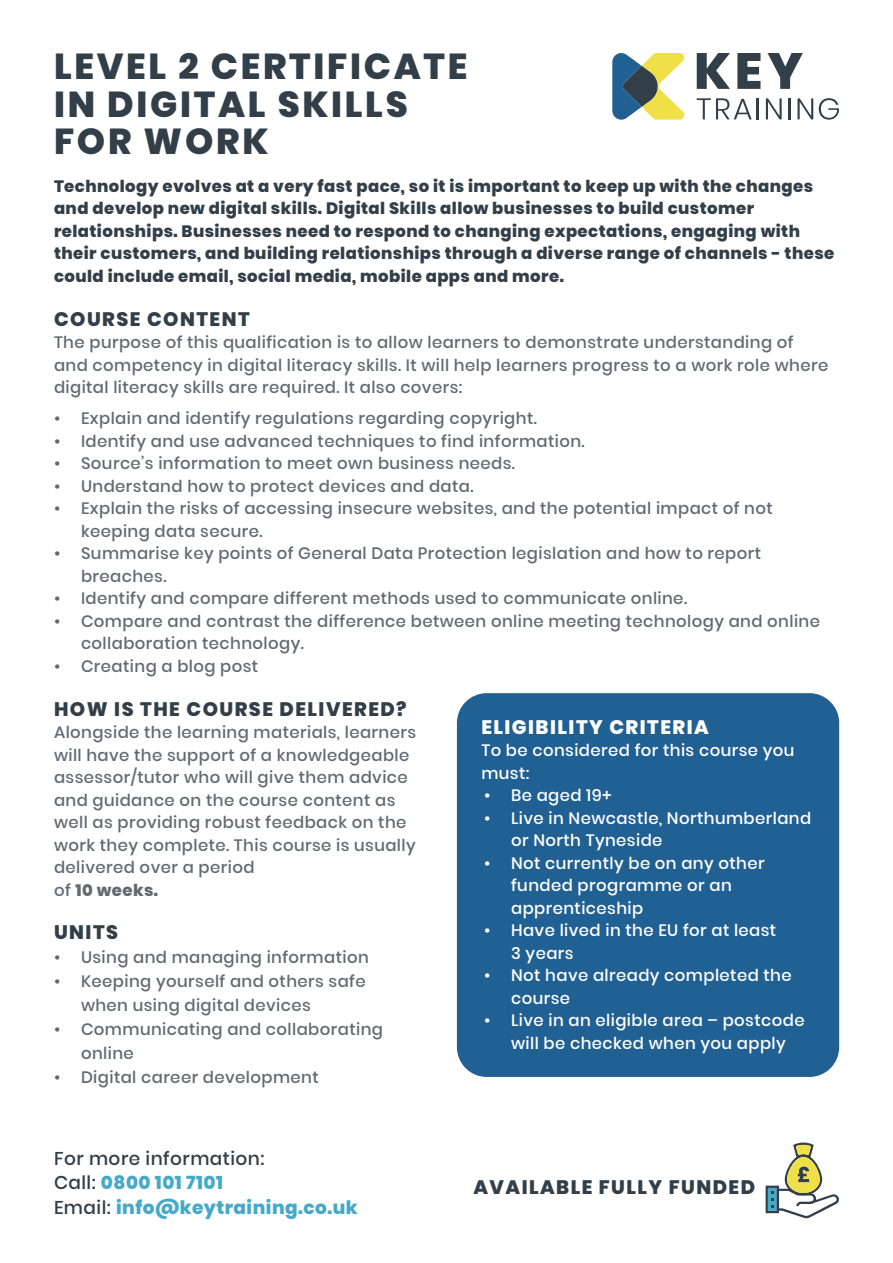
<style>
.page{position:relative;width:893px;height:1263px;background:#fff}
.page>*{position:absolute;margin:0;border:0;box-sizing:border-box;transform-origin:0 0}
.t1{font:800 36px/37.5px "Poppins";letter-spacing:.075em;color:#323e48}
.t2{font:800 19.5px "Poppins";letter-spacing:.075em;color:#323e48}
.t3{font:800 19.5px "Poppins";letter-spacing:.075em;color:#fff}
.t4{font:800 18.45px "Poppins";letter-spacing:.025em;color:#45a9c8}
.t5{font:500 18.45px "Poppins";letter-spacing:.025em;color:#323e48}
.t6{font:500 16.5px/22.5px "Poppins";letter-spacing:.025em;color:#646971}
.t7{font:800 16.5px/22.5px "Poppins";letter-spacing:.025em;color:#323e48}
.t8{font:500 16.5px/22.5px "Poppins";letter-spacing:.025em;color:#fff}
.s1{font-weight:800}
.s2{font-weight:500;color:#323e48}
</style>
<div class="page">
<svg style="left:766px;top:1142px;width:73px;height:76px"></svg>
<div style="left:457px;top:693px;width:382px;height:384px;background:#216093;border-radius:30px"></div>
<svg style="left:697px;top:53px;width:33px;height:36px"></svg>
<svg style="left:737px;top:53px;width:23px;height:36px"></svg>
<svg style="left:767px;top:53px;width:36px;height:36px"></svg>
<svg style="left:612px;top:53px;width:73px;height:67px"></svg>
<svg style="left:697px;top:98px;width:55px;height:21px"></svg>
<hr style="left:757px;top:98px;width:2px;height:21px;background:#323e48">
<svg style="left:766px;top:98px;width:16px;height:21px"></svg>
<hr style="left:788px;top:98px;width:3px;height:21px;background:#323e48">
<svg style="left:797px;top:98px;width:16px;height:21px"></svg>
<svg style="left:819px;top:98px;width:20px;height:22px"></svg>
<p class="t1" style="left:54px;top:48px;width:415px">LEVEL 2 CERTIFICATE<br>IN DIGITAL SKILLS<br>FOR WORK</p>
<p class="t7" style="left:54px;top:175px;width:782px">Technology evolves at a very fast pace, so it is important to keep up with the changes and develop new digital skills. Digital Skills allow businesses to build customer relationships. Businesses need to respond to changing expectations, engaging with their customers, and building relationships through a diverse range of channels - these could include email, social media, mobile apps and more.</p>
<p class="t2" style="left:54px;top:307px;width:197px">COURSE CONTENT</p>
<p class="t6" style="left:54px;top:331px;width:776px">The purpose of this qualification is to allow learners to demonstrate understanding of and competency in digital literacy skills. It will help learners progress to a work role where digital literacy skills are required. It also covers:</p>
<p class="t6" style="left:54px;top:407px;width:484px">• Explain and identify regulations regarding copyright.</p>
<p class="t6" style="left:54px;top:430px;width:532px">• Identify and use advanced techniques to find information.</p>
<p class="t6" style="left:54px;top:452px;width:463px">• Source’s information to meet own business needs.</p>
<p class="t6" style="left:54px;top:475px;width:421px">• Understand how to protect devices and data.</p>
<p class="t6" style="left:81px;top:497px;width:693px;text-indent:-27px">• Explain the risks of accessing insecure websites, and the potential impact of not keeping data secure.</p>
<p class="t6" style="left:81px;top:542px;width:682px;text-indent:-27px">• Summarise key points of General Data Protection legislation and how to report breaches.</p>
<p class="t6" style="left:54px;top:587px;width:635px">• Identify and compare different methods used to communicate online.</p>
<p class="t6" style="left:81px;top:610px;width:740px;text-indent:-27px">• Compare and contrast the difference between online meeting technology and online collaboration technology.</p>
<p class="t6" style="left:54px;top:655px;width:206px">• Creating a blog post</p>
<p class="t2" style="left:54px;top:697px;width:354px">HOW IS THE COURSE DELIVERED?</p>
<p class="t6" style="left:54px;top:721px;width:364px">Alongside the learning materials, learners will have the support of a knowledgeable assessor/tutor who will give them advice and guidance on the course content as well as providing robust feedback on the work they complete. This course is usually delivered over a period<br>of <span class="s1">10 weeks.</span></p>
<p class="t2" style="left:54px;top:921px;width:66px">UNITS</p>
<p class="t6" style="left:54px;top:946px;width:316px">• Using and managing information</p>
<p class="t6" style="left:81px;top:970px;width:286px;line-height:24px;text-indent:-27px">• Keeping yourself and others safe when using digital devices</p>
<p class="t6" style="left:81px;top:1018px;width:303px;line-height:24px;text-indent:-27px">• Communicating and collaborating online</p>
<p class="t6" style="left:54px;top:1066px;width:266px">• Digital career development</p>
<p class="t5" style="left:54px;top:1147px;width:212px">For more information:</p>
<p class="t4" style="left:54px;top:1172px;width:171px"><span class="s2">Call:</span> 0800 101 7101</p>
<p class="t4" style="left:54px;top:1196px;width:305px"><span class="s2">Email:</span> info@keytraining.co.uk</p>
<p class="t3" style="left:481px;top:716px;width:229px">ELIGIBILITY CRITERIA</p>
<p class="t8" style="left:481px;top:739px;width:315px">To be considered for this course you must:</p>
<p class="t8" style="left:484px;top:784px;width:129px">• Be aged 19+</p>
<p class="t8" style="left:511px;top:807px;width:302px;text-indent:-27px">• Live in Newcastle, Northumberland or North Tyneside</p>
<p class="t8" style="left:511px;top:852px;width:255px;text-indent:-27px">• Not currently be on any other funded programme or an apprenticeship</p>
<p class="t8" style="left:511px;top:919px;width:267px;text-indent:-27px">• Have lived in the EU for at least<br>3 years</p>
<p class="t8" style="left:511px;top:964px;width:282px;text-indent:-27px">• Not have already completed the course</p>
<p class="t8" style="left:484px;top:1009px;width:322px;text-align:center">• Live in an eligible area – postcode will be checked when you apply</p>
<p class="t2" style="left:473px;top:1176px;width:283px">AVAILABLE FULLY FUNDED</p>
</div>
